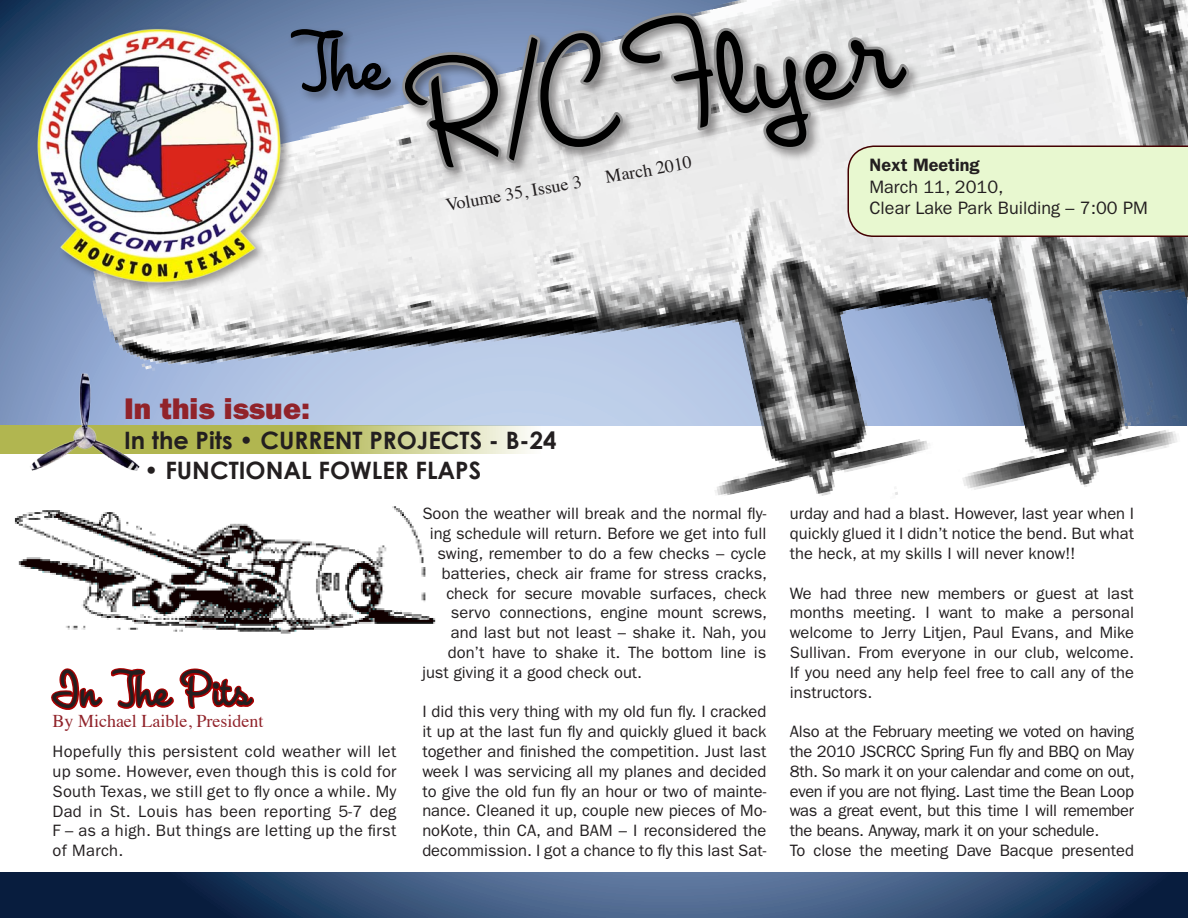
<style>
.page{position:relative;width:1188px;height:918px;background:#fff}
.page>*{position:absolute;margin:0;border:0;box-sizing:border-box;transform-origin:0 0}
.t1{font:45px "House A Rama League Night";color:#231f20}
.t2{font:800 30px "Franklin Gothic";color:#91232a}
.t3{font:700 24px "Century Gothic";color:#231f20}
.t4{font:18px "Franklin Gothic";color:#231f20}
.t5{font:18px "Times";color:#91232a}
.t6{font:18px "Times";color:#231f20}
.t7{font:600 18px "Franklin Gothic";color:#231f20}
.t8{font:16.5px/19.8px "Franklin Gothic";color:#231f20;text-align:justify}
</style>
<div class="page">
<img style="left:0;top:0;width:1188px;height:521px">
<svg style="left:0;top:425px;width:541px;height:29px;background:#c4c87e"></svg>
<img style="left:27px;top:371px;width:114px;height:104px">
<svg style="left:51px;top:668px;width:203px;height:42px"></svg>
<img style="left:0;top:501px;width:441px;height:133px">
<div style="left:287px;top:9px;width:634px;height:173px;background:#231f20;opacity:.45"></div>
<svg style="left:293px;top:29px;width:98px;height:63px;background:#53637e"></svg>
<svg style="left:0;top:872px;width:1188px;height:46px;background:#314a6f"></svg>
<div style="left:34px;top:25px;width:259px;height:270px;background:#231f20;opacity:.45"></div>
<img style="left:33px;top:21px;width:252px;height:270px">
<svg style="left:401px;top:11px;width:787px;height:226px;background:#c3c6c2"></svg>
<p class="t6" style="left:443px;top:189px;width:139px;rotate:-10deg">Volume 35, Issue 3</p>
<p class="t6" style="left:603px;top:161px;width:89px;rotate:-10deg">March 2010</p>
<p class="t7" style="left:869px;top:154px;width:112px">Next Meeting</p>
<p class="t4" style="left:869px;top:176px;width:136px">March 11, 2010,</p>
<p class="t4" style="left:869px;top:198px;width:280px">Clear Lake Park Building – 7:00 PM</p>
<p class="t2" style="left:124px;top:391px;width:187px">In this issue:</p>
<p class="t3" style="left:124px;top:425px;width:434px">In the Pits • CURRENT PROJECTS - B-24</p>
<p class="t3" style="left:144px;top:455px;width:338px">• FUNCTIONAL FOWLER FLAPS</p>
<p class="t1" style="left:52px;top:664px;width:199px">In The Pits</p>
<p class="t5" style="left:52px;top:704px;width:212px">By Michael Laible, President</p>
<p class="t8" style="left:52px;top:742px;width:346px">Hopefully this persistent cold weather will let up some. However, even though this is cold for South Texas, we still get to fly once a while. My Dad in St. Louis has been reporting 5-7 deg F – as a high. But things are letting up the first of March.</p>
<p class="t8" style="left:422px;top:504px;width:346px">Soon the weather will break and the normal fly-</p>
<p class="t8" style="left:430px;top:524px;width:338px">ing schedule will return. Before we get into full</p>
<p class="t8" style="left:437px;top:544px;width:330px">swing, remember to do a few checks – cycle</p>
<p class="t8" style="left:442px;top:563px;width:327px">batteries, check air frame for stress cracks,</p>
<p class="t8" style="left:446px;top:583px;width:322px">check for secure movable surfaces, check</p>
<p class="t8" style="left:451px;top:603px;width:318px">servo connections, engine mount screws,</p>
<p class="t8" style="left:451px;top:623px;width:317px">and last but not least – shake it. Nah, you</p>
<p class="t8" style="left:448px;top:643px;width:320px">don’t have to shake it. The bottom line is</p>
<p class="t8" style="left:422px;top:662px;width:221px">just giving it a good check out.</p>
<p class="t8" style="left:422px;top:702px;width:346px">I did this very thing with my old fun fly. I cracked it up at the last fun fly and quickly glued it back together and finished the competition. Just last week I was servicing all my planes and decided to give the old fun fly an hour or two of mainte&shy;nance. Cleaned it up, couple new pieces of Mo&shy;noKote, thin CA, and BAM – I reconsidered the decommission. I got a chance to fly this last Sat-</p>
<p class="t8" style="left:790px;top:504px;width:346px">urday and had a blast. However, last year when I quickly glued it I didn’t notice the bend. But what the heck, at my skills I will never know!!</p>
<p class="t8" style="left:790px;top:583px;width:345px">We had three new members or guest at last months meeting. I want to make a personal welcome to Jerry Litjen, Paul Evans, and Mike Sullivan. From everyone in our club, welcome.<br>If you need any help feel free to call any of the instructors.</p>
<p class="t8" style="left:790px;top:722px;width:346px">Also at the February meeting we voted on having the 2010 JSCRCC Spring Fun fly and BBQ on May 8th. So mark it on your calendar and come on out, even if you are not flying. Last time the Bean Loop was a great event, but this time I will remember the beans. Anyway, mark it on your schedule.</p>
<p class="t8" style="left:790px;top:841px;width:346px">To close the meeting Dave Bacque presented</p>
</div>
